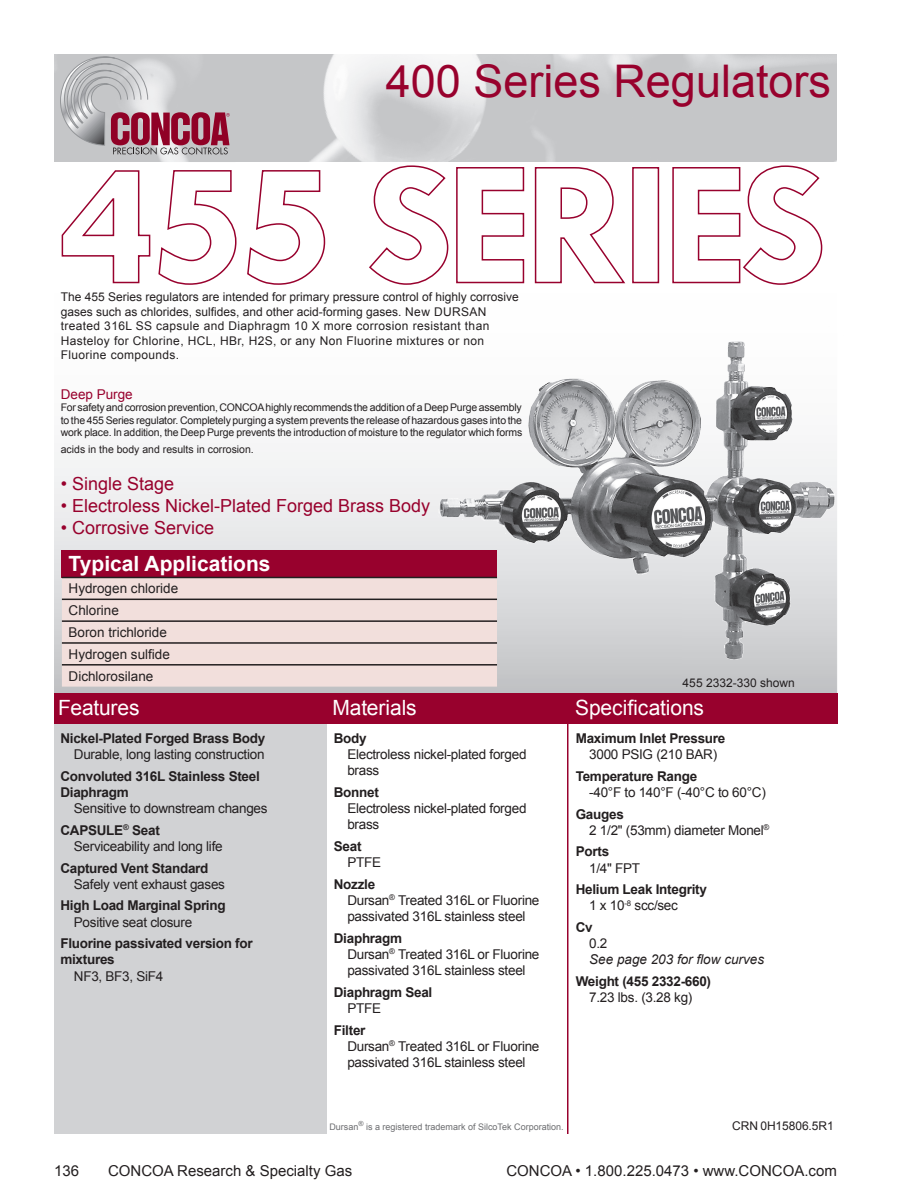
<style>
.page{position:relative;width:918px;height:1188px;background:#fff}
.page>*{position:absolute;margin:0;border:0;box-sizing:border-box;transform-origin:0 0}
.t1{font:45px "Arial";color:#98012d}
.t2{font:21px "Arial";letter-spacing:-.005em;color:#fff}
.t3{font:700 21px "Arial";color:#fff}
.t4{font:18px "Arial";color:#98012d}
.t5{font:15px "Arial";color:#231f20}
.t6{font:13.5px/16.2px "Arial";letter-spacing:-.02em;color:#231f20}
.t7{font:700 13.5px/16.2px "Arial";letter-spacing:-.02em;color:#231f20}
.t8{font:13.5px "Arial";color:#231f20}
.t9{font:italic 13.5px "Arial";color:#231f20}
.t10{font:13.5px "Arial";color:#98012d}
.t11{font:12px/14.4px "Arial";letter-spacing:.03em;color:#231f20}
.t12{font:12px "Arial";color:#231f20}
.t13{font:10.5px/12.6px "Arial";letter-spacing:-.015em;color:#231f20;text-align:justify}
.t14{font:9px "Arial";color:#6c6d70}
</style>
<div class="page">
<div style="left:54px;top:54px;width:117px;height:108px;background:#c5c6c8"></div>
<img style="left:292px;top:54px;width:60px;height:108px">
<img style="left:161px;top:129px;width:75px;height:33px">
<img style="left:473px;top:54px;width:364px;height:108px">
<img style="left:594px;top:54px;width:126px;height:108px">
<img style="left:776px;top:54px;width:61px;height:102px">
<img style="left:642px;top:155px;width:17px;height:7px">
<svg style="left:60px;top:56px;width:170px;height:99px;background:#bba6ad"></svg>
<img style="left:54px;top:215px;width:783px;height:478px">
<div style="left:54px;top:700px;width:272px;height:434px;background:#d1d2d4"></div>
<hr style="left:567px;top:715px;width:1px;height:419px;background:#98012d">
<div style="left:54px;top:693px;width:783px;height:31px;background:#98012d"></div>
<div style="left:62px;top:550px;width:435px;height:27px;background:#98012d"></div>
<div style="left:62px;top:578px;width:435px;height:109px;background:#f2dfdc"></div>
<hr style="left:62px;top:664px;width:435px;height:2px;background:#231f20">
<hr style="left:62px;top:577px;width:435px;height:1px;background:#231f20">
<hr style="left:62px;top:620px;width:435px;height:2px;background:#231f20">
<hr style="left:62px;top:599px;width:435px;height:1px;background:#231f20">
<hr style="left:62px;top:642px;width:435px;height:2px;background:#231f20">
<img style="left:433px;top:327px;width:404px;height:338px">
<svg style="left:60px;top:170px;width:91px;height:114px"></svg>
<svg style="left:158px;top:170px;width:79px;height:116px"></svg>
<svg style="left:246px;top:170px;width:80px;height:116px"></svg>
<svg style="left:368px;top:165px;width:81px;height:121px"></svg>
<svg style="left:455px;top:167px;width:70px;height:117px"></svg>
<svg style="left:534px;top:167px;width:93px;height:117px"></svg>
<div style="left:632px;top:167px;width:27px;height:116px;border:2px solid #98012d"></div>
<svg style="left:672px;top:165px;width:151px;height:121px"></svg>
<h1 class="t1" style="left:386px;top:51px;width:447px">400 Series Regulators</h1>
<p class="t11" style="left:61px;top:290px;width:460px">The 455 Series regulators are intended for primary pressure control of highly corrosive gases such as chlorides, sulfides, and other acid-forming gases. New DURSAN treated 316L SS capsule and Diaphragm 10 X more corrosion resistant than Hasteloy for Chlorine, HCL, HBr, H2S, or any Non Fluorine mixtures or non Fluorine compounds.</p>
<p class="t10" style="left:61px;top:385px;width:74px">Deep Purge</p>
<p class="t13" style="left:61px;top:401px;width:463px">For safety and corrosion prevention, CONCOA highly recommends the addition of a Deep Purge assembly to the 455 Series regulator. Completely purging a system prevents the release of hazardous gases into the work place. In addition, the Deep Purge prevents the introduction of moisture to the regulator which forms</p>
<p class="t13" style="left:61px;top:443px;width:195px">acids in the body and results in corrosion.</p>
<p class="t4" style="left:61px;top:472px;width:115px">• Single Stage</p>
<p class="t4" style="left:61px;top:494px;width:371px">• Electroless Nickel-Plated Forged Brass Body</p>
<p class="t4" style="left:61px;top:516px;width:155px">• Corrosive Service</p>
<p class="t3" style="left:69px;top:550px;width:203px">Typical Applications</p>
<p class="t8" style="left:69px;top:580px;width:111px">Hydrogen chloride</p>
<p class="t8" style="left:69px;top:602px;width:52px">Chlorine</p>
<p class="t8" style="left:69px;top:623px;width:100px">Boron trichloride</p>
<p class="t8" style="left:69px;top:645px;width:103px">Hydrogen sulfide</p>
<p class="t8" style="left:69px;top:667px;width:86px">Dichlorosilane</p>
<p class="t12" style="left:683px;top:675px;width:114px">455 2332-330 shown</p>
<h2 class="t2" style="left:58px;top:694px;width:83px">Features</h2>
<h2 class="t2" style="left:332px;top:694px;width:86px">Materials</h2>
<h2 class="t2" style="left:575px;top:694px;width:130px">Specifications</h2>
<p class="t7" style="left:334px;top:731px;width:34px">Body</p>
<p class="t6" style="left:347px;top:746px;width:181px">Electroless nickel-plated forged brass</p>
<p class="t7" style="left:334px;top:785px;width:47px">Bonnet</p>
<p class="t6" style="left:347px;top:800px;width:181px">Electroless nickel-plated forged brass</p>
<p class="t7" style="left:334px;top:839px;width:29px">Seat</p>
<p class="t6" style="left:347px;top:854px;width:35px">PTFE</p>
<p class="t7" style="left:334px;top:876px;width:43px">Nozzle</p>
<p class="t6" style="left:347px;top:892px;width:194px">Dursan<sup>®</sup> Treated 316L or Fluorine passivated 316L stainless steel</p>
<p class="t7" style="left:334px;top:930px;width:70px">Diaphragm</p>
<p class="t6" style="left:347px;top:946px;width:194px">Dursan<sup>®</sup> Treated 316L or Fluorine passivated 316L stainless steel</p>
<p class="t7" style="left:334px;top:984px;width:100px">Diaphragm Seal</p>
<p class="t6" style="left:347px;top:1000px;width:35px">PTFE</p>
<p class="t7" style="left:334px;top:1022px;width:33px">Filter</p>
<p class="t6" style="left:347px;top:1038px;width:194px">Dursan<sup>®</sup> Treated 316L or Fluorine passivated 316L stainless steel</p>
<p class="t7" style="left:60px;top:731px;width:206px">Nickel-Plated Forged Brass Body</p>
<p class="t6" style="left:74px;top:746px;width:192px">Durable, long lasting construction</p>
<p class="t7" style="left:60px;top:768px;width:201px">Convoluted 316L Stainless Steel<br>Diaphragm</p>
<p class="t6" style="left:74px;top:800px;width:195px">Sensitive to downstream changes</p>
<p class="t7" style="left:60px;top:822px;width:101px">CAPSULE<sup>®</sup> Seat</p>
<p class="t6" style="left:74px;top:838px;width:150px">Serviceability and long life</p>
<p class="t7" style="left:60px;top:860px;width:150px">Captured Vent Standard</p>
<p class="t6" style="left:74px;top:876px;width:153px">Safely vent exhaust gases</p>
<p class="t7" style="left:60px;top:898px;width:167px">High Load Marginal Spring</p>
<p class="t6" style="left:74px;top:914px;width:120px">Positive seat closure</p>
<p class="t7" style="left:60px;top:936px;width:194px">Fluorine passivated version for mixtures</p>
<p class="t6" style="left:74px;top:968px;width:91px">NF3, BF3, SiF4</p>
<p class="t7" style="left:576px;top:731px;width:151px">Maximum Inlet Pressure</p>
<p class="t6" style="left:589px;top:746px;width:129px">3000 PSIG (210 BAR)</p>
<p class="t7" style="left:576px;top:768px;width:123px">Temperature Range</p>
<p class="t6" style="left:589px;top:784px;width:178px">-40°F to 140°F (-40°C to 60°C)</p>
<p class="t7" style="left:576px;top:806px;width:50px">Gauges</p>
<p class="t6" style="left:589px;top:822px;width:182px">2 1/2" (53mm) diameter Monel<sup>®</sup></p>
<p class="t7" style="left:576px;top:844px;width:35px">Ports</p>
<p class="t6" style="left:589px;top:860px;width:52px">1/4" FPT</p>
<p class="t7" style="left:576px;top:882px;width:133px">Helium Leak Integrity</p>
<p class="t6" style="left:589px;top:898px;width:90px">1 x 10<sup>-8</sup> scc/sec</p>
<p class="t7" style="left:576px;top:920px;width:18px">Cv</p>
<p class="t6" style="left:589px;top:935px;width:20px">0.2</p>
<p class="t9" style="left:589px;top:951px;width:176px">See page 203 for flow curves</p>
<p class="t7" style="left:576px;top:974px;width:137px">Weight (455 2332-660)</p>
<p class="t6" style="left:589px;top:989px;width:105px">7.23 lbs. (3.28 kg)</p>
<p class="t14" style="left:329px;top:1121px;width:236px">Dursan<sup>®</sup> is a registered trademark of SilcoTek Corporation.</p>
<p class="t12" style="left:732px;top:1118px;width:103px">CRN 0H15806.5R1</p>
<p class="t5" style="left:54px;top:1161px;width:27px">136</p>
<p class="t5" style="left:108px;top:1161px;width:246px">CONCOA Research &amp; Specialty Gas</p>
<p class="t5" style="left:506px;top:1161px;width:332px">CONCOA • 1.800.225.0473 • www.CONCOA.com</p>
</div>
